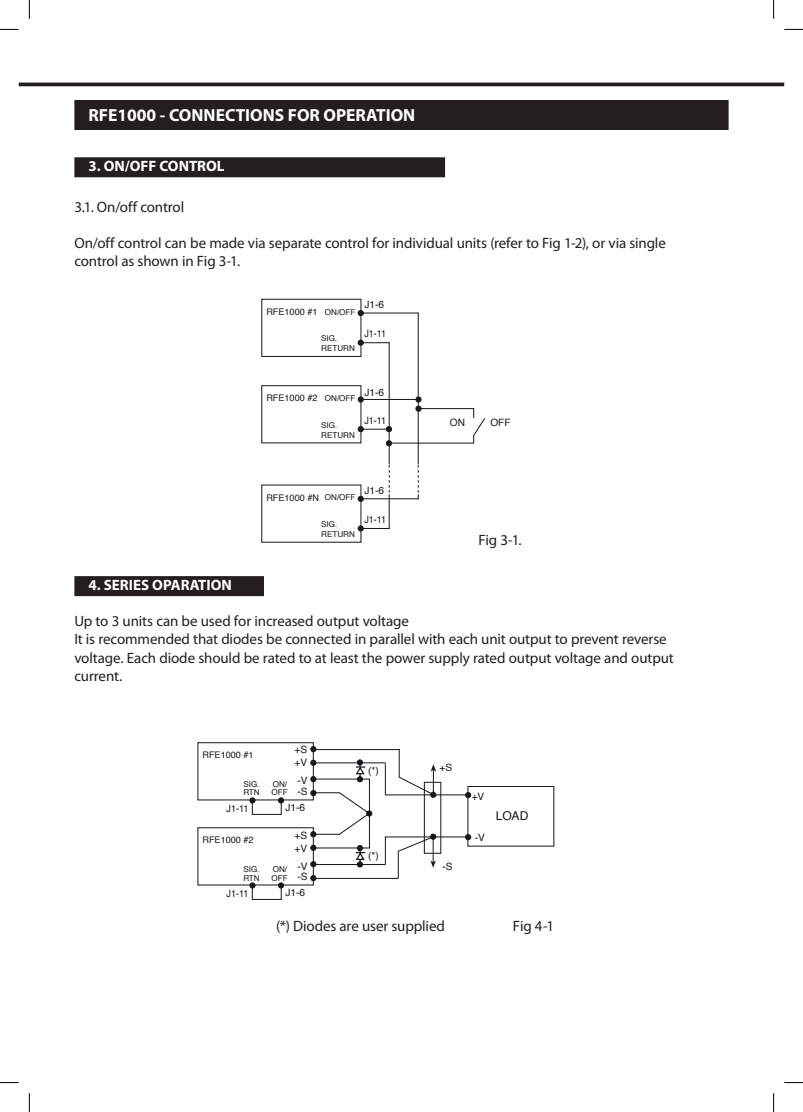
<style>
.page{position:relative;width:803px;height:1112px;background:#fff}
.page>*{position:absolute;margin:0;border:0;box-sizing:border-box;transform-origin:0 0}
.t1{font:700 17.5px "Myriad Pro";color:#fff}
.t2{font:15px/18px "Myriad Pro";letter-spacing:-.01em;color:#231f20}
.t3{font:700 15px "Myriad Pro";color:#fff}
.t4{font:12.12px "Helvetica";color:#1a171c}
.t5{font:10.12px "Helvetica";color:#1a171c}
.t6{font:10.12px "Helvetica";color:#1a171c;scale:.89 1}
.t7{font:9.12px "Helvetica";color:#1a171c}
.t8{font:8.12px/8.1px "Helvetica";color:#1a171c}
</style>
<div class="page">
<div style="left:74px;top:100px;width:654px;height:30px;background:#231f20"></div>
<div style="left:74px;top:157px;width:371px;height:20px;background:#231f20"></div>
<div style="left:74px;top:576px;width:190px;height:20px;background:#231f20"></div>
<svg style="left:472px;top:408px;width:13px;height:35px"></svg>
<div style="left:261px;top:299px;width:100px;height:58px;border:1px solid #1a171c"></div>
<svg style="left:358px;top:310px;width:6px;height:6px"></svg>
<div style="left:358px;top:339px;width:6px;height:7px;border:1px solid #1a171c;border-radius:50%"></div>
<hr style="left:361px;top:312px;width:57px;height:1px;background:#1a171c">
<svg style="left:358px;top:340px;width:31px;height:5px"></svg>
<div style="left:261px;top:385px;width:100px;height:58px;border:1px solid #1a171c"></div>
<svg style="left:358px;top:396px;width:6px;height:6px"></svg>
<hr style="left:361px;top:399px;width:57px;height:1px;background:#1a171c">
<div style="left:358px;top:495px;width:6px;height:7px;border:1px solid #1a171c;border-radius:50%"></div>
<hr style="left:361px;top:498px;width:57px;height:1px;background:#1a171c">
<svg style="left:358px;top:525px;width:31px;height:6px"></svg>
<hr style="left:418px;top:312px;width:1px;height:152px;background:#1a171c">
<hr style="left:389px;top:342px;width:1px;height:122px;background:#1a171c">
<svg style="left:389px;top:465px;width:1px;height:28px"></svg>
<svg style="left:418px;top:465px;width:1px;height:34px"></svg>
<hr style="left:389px;top:494px;width:1px;height:35px;background:#1a171c">
<hr style="left:389px;top:442px;width:85px;height:1px;background:#1a171c">
<hr style="left:418px;top:408px;width:56px;height:1px;background:#1a171c">
<div style="left:415px;top:396px;width:7px;height:6px;border:1px solid #1a171c;border-radius:50%"></div>
<svg style="left:358px;top:426px;width:34px;height:6px"></svg>
<svg style="left:416px;top:397px;width:5px;height:14px"></svg>
<div style="left:415px;top:405px;width:7px;height:6px;border:1px solid #1a171c;border-radius:50%"></div>
<svg style="left:386px;top:440px;width:6px;height:6px"></svg>
<div style="left:197px;top:742px;width:117px;height:58px;border:1px solid #1a171c"></div>
<svg style="left:310px;top:746px;width:6px;height:6px"></svg>
<hr style="left:313px;top:748px;width:87px;height:1px;background:#1a171c">
<hr style="left:313px;top:778px;width:57px;height:1px;background:#1a171c">
<hr style="left:369px;top:778px;width:1px;height:70px;background:#1a171c">
<hr style="left:252px;top:813px;width:30px;height:1px;background:#1a171c">
<svg style="left:310px;top:759px;width:6px;height:6px"></svg>
<div style="left:310px;top:775px;width:6px;height:7px;border:1px solid #1a171c;border-radius:50%"></div>
<div style="left:310px;top:789px;width:6px;height:7px;border:1px solid #1a171c;border-radius:50%"></div>
<svg style="left:278px;top:797px;width:6px;height:17px"></svg>
<svg style="left:250px;top:797px;width:5px;height:17px"></svg>
<div style="left:249px;top:797px;width:7px;height:6px;border:1px solid #1a171c;border-radius:50%"></div>
<hr style="left:313px;top:847px;width:56px;height:1px;background:#1a171c">
<hr style="left:313px;top:863px;width:72px;height:1px;background:#1a171c">
<svg style="left:310px;top:844px;width:6px;height:6px"></svg>
<div style="left:310px;top:860px;width:6px;height:7px;border:1px solid #1a171c;border-radius:50%"></div>
<div style="left:310px;top:874px;width:6px;height:7px;border:1px solid #1a171c;border-radius:50%"></div>
<svg style="left:278px;top:882px;width:6px;height:16px"></svg>
<svg style="left:250px;top:882px;width:5px;height:17px"></svg>
<div style="left:249px;top:882px;width:7px;height:6px;border:1px solid #1a171c;border-radius:50%"></div>
<div style="left:424px;top:781px;width:17px;height:72px;border:1px solid #1a171c"></div>
<div style="left:467px;top:785px;width:87px;height:61px;border:1px solid #1a171c"></div>
<div style="left:465px;top:791px;width:6px;height:7px;border:1px solid #1a171c;border-radius:50%"></div>
<div style="left:465px;top:833px;width:6px;height:7px;border:1px solid #1a171c;border-radius:50%"></div>
<svg style="left:398px;top:749px;width:38px;height:48px"></svg>
<svg style="left:310px;top:790px;width:62px;height:47px"></svg>
<hr style="left:313px;top:877px;width:85px;height:1px;background:#1a171c">
<hr style="left:313px;top:762px;width:73px;height:1px;background:#1a171c">
<hr style="left:386px;top:794px;width:82px;height:1px;background:#1a171c">
<hr style="left:385px;top:763px;width:1px;height:32px;background:#1a171c">
<hr style="left:252px;top:898px;width:30px;height:1px;background:#1a171c">
<svg style="left:385px;top:837px;width:1px;height:27px"></svg>
<hr style="left:385px;top:836px;width:83px;height:1px;background:#1a171c">
<svg style="left:397px;top:833px;width:39px;height:45px"></svg>
<svg style="left:355px;top:759px;width:11px;height:23px"></svg>
<svg style="left:355px;top:845px;width:11px;height:22px"></svg>
<svg style="left:19px;top:82px;width:765px;height:4px;background:#403d3e"></svg>
<svg style="left:0;top:29px;width:19px;height:1px"></svg>
<svg style="left:784px;top:29px;width:19px;height:1px"></svg>
<svg style="left:0;top:1082px;width:19px;height:1px"></svg>
<svg style="left:784px;top:1082px;width:19px;height:1px"></svg>
<svg style="left:29px;top:0;width:1px;height:19px"></svg>
<svg style="left:29px;top:1093px;width:1px;height:18px"></svg>
<svg style="left:773px;top:0;width:1px;height:19px"></svg>
<svg style="left:773px;top:1093px;width:1px;height:18px"></svg>
<p class="t1" style="left:89px;top:104px;width:328px">RFE1000 - CONNECTIONS FOR OPERATION</p>
<p class="t3" style="left:89px;top:157px;width:137px">3. ON/OFF CONTROL</p>
<p class="t2" style="left:74px;top:197px;width:111px">3.1. On/off control</p>
<p class="t2" style="left:74px;top:233px;width:593px">On/off control can be made via separate control for individual units (refer to Fig 1-2 ,) or via single control as shown in Fig 3-1.</p>
<p class="t3" style="left:89px;top:575px;width:145px">4. SERIES OPARATION</p>
<p class="t7" style="left:266px;top:304px;width:52px">RFE1000 #1</p>
<p class="t8" style="left:325px;top:308px;width:32px">ON/OFF</p>
<p class="t8" style="left:321px;top:333px;width:35px;line-height:10.1px">SIG.<br>RETURN</p>
<p class="t5" style="left:364px;top:296px;width:21px">J1-6</p>
<p class="t6" style="left:364px;top:325px;width:26px">J1-11</p>
<p class="t7" style="left:266px;top:391px;width:52px">RFE1000 #2</p>
<p class="t8" style="left:325px;top:394px;width:32px">ON/OFF</p>
<p class="t8" style="left:321px;top:420px;width:35px;line-height:10.1px">SIG.<br>RETURN</p>
<p class="t5" style="left:364px;top:384px;width:21px">J1-6</p>
<p class="t6" style="left:364px;top:413px;width:26px">J1-11</p>
<p class="t7" style="left:266px;top:490px;width:54px">RFE1000 N#</p>
<p class="t8" style="left:325px;top:493px;width:32px">ON/OFF</p>
<p class="t8" style="left:321px;top:519px;width:35px;line-height:10.1px">SIG.<br>RETURN</p>
<p class="t5" style="left:364px;top:483px;width:21px">J1-6</p>
<p class="t6" style="left:364px;top:511px;width:26px">J1-11</p>
<p class="t5" style="left:450px;top:414px;width:17px">ON</p>
<p class="t5" style="left:490px;top:414px;width:22px">OFF</p>
<p class="t2" style="left:478px;top:531px;width:45px">Fig 3-1.</p>
<p class="t2" style="left:74px;top:612px;width:601px">Up to 3 units can be used for increased output voltage<br>isIt recommended that diodes be connected in parallel with each unit output to prevent reverse voltage. Each diode should be rated to at least the power supply rated output voltage and output current.</p>
<p class="t5" style="left:294px;top:742px;width:14px">S+</p>
<p class="t5" style="left:297px;top:783px;width:12px">S-</p>
<p class="t7" style="left:203px;top:748px;width:52px">RFE1000 #1</p>
<p class="t8" style="left:243px;top:780px;width:18px">SIG.<br>RTN</p>
<p class="t8" style="left:271px;top:780px;width:18px">ON/<br>OFF</p>
<p class="t5" style="left:294px;top:754px;width:14px">V+</p>
<p class="t5" style="left:297px;top:772px;width:12px">V-</p>
<p class="t6" style="left:227px;top:800px;width:26px">J1-11</p>
<p class="t5" style="left:285px;top:799px;width:21px">J1-6</p>
<p class="t5" style="left:294px;top:827px;width:14px">S+</p>
<p class="t5" style="left:297px;top:868px;width:12px">S-</p>
<p class="t7" style="left:203px;top:832px;width:52px">RFE1000 #2</p>
<p class="t8" style="left:243px;top:865px;width:18px">SIG.<br>RTN</p>
<p class="t8" style="left:271px;top:865px;width:18px">ON/<br>OFF</p>
<p class="t5" style="left:294px;top:839px;width:14px">V+</p>
<p class="t5" style="left:297px;top:858px;width:12px">V-</p>
<p class="t6" style="left:227px;top:885px;width:26px">J1-11</p>
<p class="t5" style="left:285px;top:884px;width:21px">J1-6</p>
<p class="t5" style="left:368px;top:762px;width:12px">(*)</p>
<p class="t5" style="left:368px;top:847px;width:12px">(*)</p>
<p class="t5" style="left:439px;top:759px;width:14px">S+</p>
<p class="t5" style="left:442px;top:858px;width:12px">S-</p>
<p class="t2" style="left:276px;top:916px;width:170px">(*) Diodes are user supplied</p>
<p class="t5" style="left:472px;top:788px;width:14px">V+</p>
<p class="t5" style="left:475px;top:829px;width:12px">V-</p>
<p class="t4" style="left:496px;top:806px;width:34px">LOAD</p>
<p class="t2" style="left:513px;top:916px;width:43px">Fig 4-1</p>
</div>
